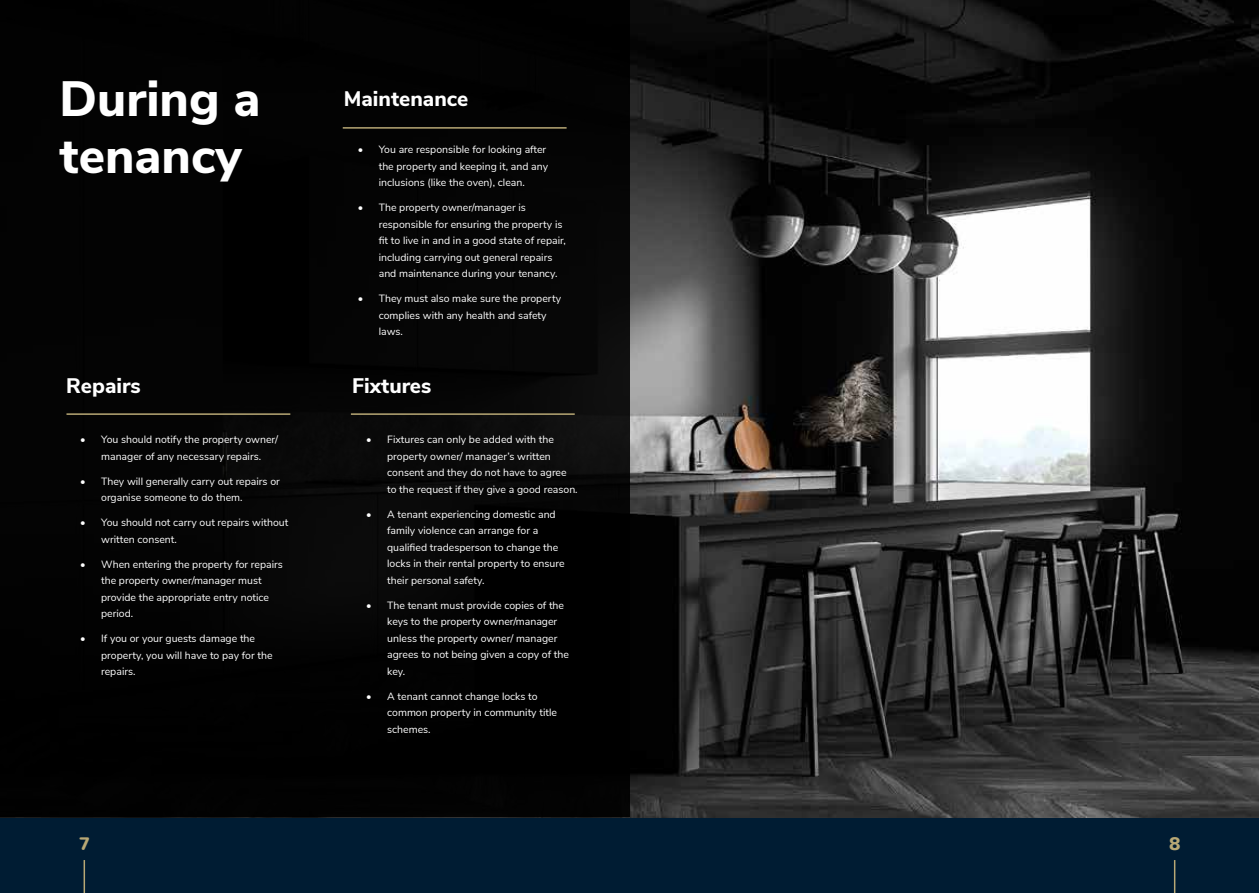
<style>
.page{position:relative;width:1259px;height:893px;background:#fff}
.page>*{position:absolute;margin:0;border:0;box-sizing:border-box;transform-origin:0 0}
.t1{font:800 49.5px/57px "Nunito Sans";color:#fff}
.t2{font:800 21px "Nunito Sans";color:#fff}
.t3{font:700 18px "Nunito";color:#b8a875}
.t4{font:10.5px/16.5px "Nunito Sans";color:#fff}
</style>
<div class="page">
<div style="left:0;top:817px;width:1259px;height:76px;background:#001c33"></div>
<hr style="left:84px;top:860px;width:1px;height:33px;background:#b8a875">
<hr style="left:1174px;top:860px;width:1px;height:33px;background:#b8a875">
<img style="left:629px;top:0;width:630px;height:817px">
<div style="left:0;top:0;width:629px;height:817px;background:#000"></div>
<hr style="left:343px;top:127px;width:223px;height:2px;background:#b8a875">
<hr style="left:66px;top:413px;width:224px;height:2px;background:#b8a875">
<hr style="left:351px;top:413px;width:224px;height:2px;background:#b8a875">
<h1 class="t1" style="left:60px;top:68px;width:202px">During a tenancy</h1>
<h2 class="t2" style="left:344px;top:84px;width:126px">Maintenance</h2>
<p class="t4" style="left:379px;top:141px;width:171px;text-indent:-21px">• You are responsible for looking after the property and keeping it, and any inclusions (like the oven), clean.</p>
<p class="t4" style="left:379px;top:199px;width:189px;text-indent:-21px">• The property owner/manager is responsible for ensuring the property is fit to live in and in a good state of repair, including carrying out general repairs and maintenance during your tenancy.</p>
<p class="t4" style="left:379px;top:290px;width:184px;text-indent:-21px">• They must also make sure the property complies with any health and safety laws.</p>
<h2 class="t2" style="left:66px;top:370px;width:76px">Repairs</h2>
<h2 class="t2" style="left:352px;top:370px;width:81px">Fixtures</h2>
<p class="t4" style="left:80px;top:431px;width:199px;text-align:center">• You should notify the property owner/ manager of any necessary repairs.</p>
<p class="t4" style="left:101px;top:472px;width:180px;text-indent:-21px">• They will generally carry out repairs or organise someone to do them.</p>
<p class="t4" style="left:101px;top:514px;width:189px;text-indent:-21px">• You should not carry out repairs without written consent.</p>
<p class="t4" style="left:101px;top:555px;width:183px;text-indent:-21px">• When entering the property for repairs the property owner/manager must provide the appropriate entry notice period.</p>
<p class="t4" style="left:101px;top:630px;width:173px;text-indent:-21px">• If you or your guests damage the property, you will have to pay for the repairs.</p>
<p class="t4" style="left:387px;top:431px;width:192px;text-indent:-21px">• Fixtures can only be added with the property owner/ manager’s written consent and they do not have to agree to the request if they give a good reason.</p>
<p class="t4" style="left:387px;top:505px;width:179px;text-indent:-21px">• A tenant experiencing domestic and family violence can arrange for a qualified tradesperson to change the locks in their rental property to ensure their personal safety.</p>
<p class="t4" style="left:387px;top:596px;width:183px;text-indent:-21px">• The tenant must provide copies of the keys to the property owner/manager unless the property owner/ manager agrees to not being given a copy of the key.</p>
<p class="t4" style="left:387px;top:687px;width:171px;text-indent:-21px">• A tenant cannot change locks to common property in community title schemes.</p>
<h3 class="t3" style="left:79px;top:831px;width:13px">7</h3>
<h3 class="t3" style="left:1169px;top:831px;width:13px">8</h3>
</div>
